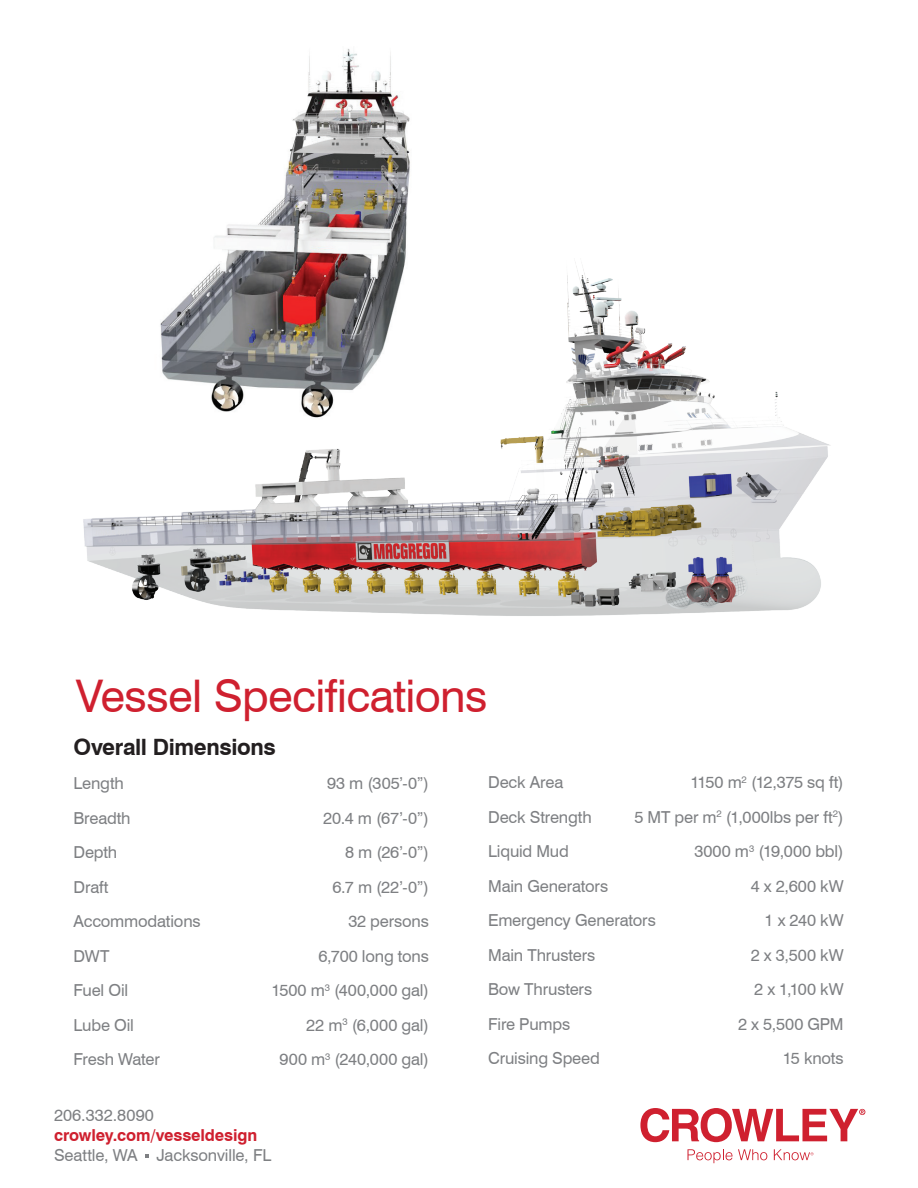
<style>
.page{position:relative;width:918px;height:1188px;background:#fff}
.page>*{position:absolute;margin:0;border:0;box-sizing:border-box;transform-origin:0 0}
.t1{font:45px "Swiss 721 BT";letter-spacing:-.015em;color:#cf202f}
.t2{font:700 22.5px "Swiss 721 BT";letter-spacing:-.015em;color:#231f20}
.t3{font:16.5px "Swiss 721 BT";letter-spacing:-.01em;color:#7e8083}
.t4{font:700 16.5px "Swiss 721 BT";letter-spacing:-.01em;color:#cf202f}
</style>
<div class="page">
<img style="left:214px;top:48px;width:196px;height:210px">
<img style="left:83px;top:258px;width:748px;height:358px">
<svg style="left:640px;top:1108px;width:225px;height:34px"></svg>
<svg style="left:688px;top:1149px;width:79px;height:14px"></svg>
<svg style="left:774px;top:1149px;width:40px;height:11px"></svg>
<h1 class="t1" style="left:76px;top:669px;width:413px">Vessel Specifications</h1>
<h2 class="t2" style="left:74px;top:733px;width:204px">Overall Dimensions</h2>
<p class="t3" style="left:74px;top:773px;width:52px">Length</p>
<p class="t3" style="left:327px;top:773px;width:103px">93 m (305’-0”)</p>
<p class="t3" style="left:74px;top:808px;width:59px">Breadth</p>
<p class="t3" style="left:323px;top:808px;width:107px">20.4 m (67’-0”)</p>
<p class="t3" style="left:74px;top:842px;width:45px">Depth</p>
<p class="t3" style="left:345px;top:842px;width:85px">8 m (26’-0”)</p>
<p class="t3" style="left:74px;top:877px;width:37px">Draft</p>
<p class="t3" style="left:332px;top:877px;width:98px">6.7 m (22’-0”)</p>
<p class="t3" style="left:74px;top:911px;width:129px">Accommodations</p>
<p class="t3" style="left:348px;top:911px;width:82px">32 persons</p>
<p class="t3" style="left:74px;top:946px;width:38px">DWT</p>
<p class="t3" style="left:318px;top:946px;width:112px">6,700 long tons</p>
<p class="t3" style="left:74px;top:980px;width:56px">Fuel Oil</p>
<p class="t3" style="left:271px;top:980px;width:159px">1500 m<sup>3</sup> (400,000 gal)</p>
<p class="t3" style="left:74px;top:1015px;width:62px">Lube Oil</p>
<p class="t3" style="left:306px;top:1015px;width:124px">22 m<sup>3</sup> (6,000 gal)</p>
<p class="t3" style="left:74px;top:1049px;width:88px">Fresh Water</p>
<p class="t3" style="left:280px;top:1049px;width:151px">900 m<sup>3</sup> (240,000 gal)</p>
<p class="t3" style="left:488px;top:772px;width:77px">Deck Area</p>
<p class="t3" style="left:690px;top:772px;width:155px">1150 m<sup>2</sup> (12,375 sq ft)</p>
<p class="t3" style="left:488px;top:807px;width:105px">Deck Strength</p>
<p class="t3" style="left:634px;top:807px;width:211px">5 MT per m<sup>2</sup> (1,000lbs per ft<sup>2</sup>)</p>
<p class="t3" style="left:488px;top:841px;width:82px">Liquid Mud</p>
<p class="t3" style="left:694px;top:841px;width:151px">3000 m<sup>3</sup> (19,000 bbl)</p>
<p class="t3" style="left:488px;top:876px;width:122px">Main Generators</p>
<p class="t3" style="left:751px;top:876px;width:94px">4 x 2,600 kW</p>
<p class="t3" style="left:488px;top:910px;width:169px">Emergency Generators</p>
<p class="t3" style="left:765px;top:910px;width:81px">1 x 240 kW</p>
<p class="t3" style="left:488px;top:945px;width:109px">Main Thrusters</p>
<p class="t3" style="left:751px;top:945px;width:94px">2 x 3,500 kW</p>
<p class="t3" style="left:488px;top:979px;width:106px">Bow Thrusters</p>
<p class="t3" style="left:754px;top:979px;width:91px">2 x 1,100 kW</p>
<p class="t3" style="left:488px;top:1014px;width:84px">Fire Pumps</p>
<p class="t3" style="left:738px;top:1014px;width:107px">2 x 5,500 GPM</p>
<p class="t3" style="left:488px;top:1048px;width:113px">Cruising Speed</p>
<p class="t3" style="left:783px;top:1048px;width:62px">15 knots</p>
<p class="t3" style="left:54px;top:1106px;width:102px">206.332.8090</p>
<p class="t4" style="left:54px;top:1125px;width:205px">crowley.com/vesseldesign</p>
<p class="t3" style="left:54px;top:1145px;width:219px">Seattle, WA Jacksonville, FL</p>
</div>
